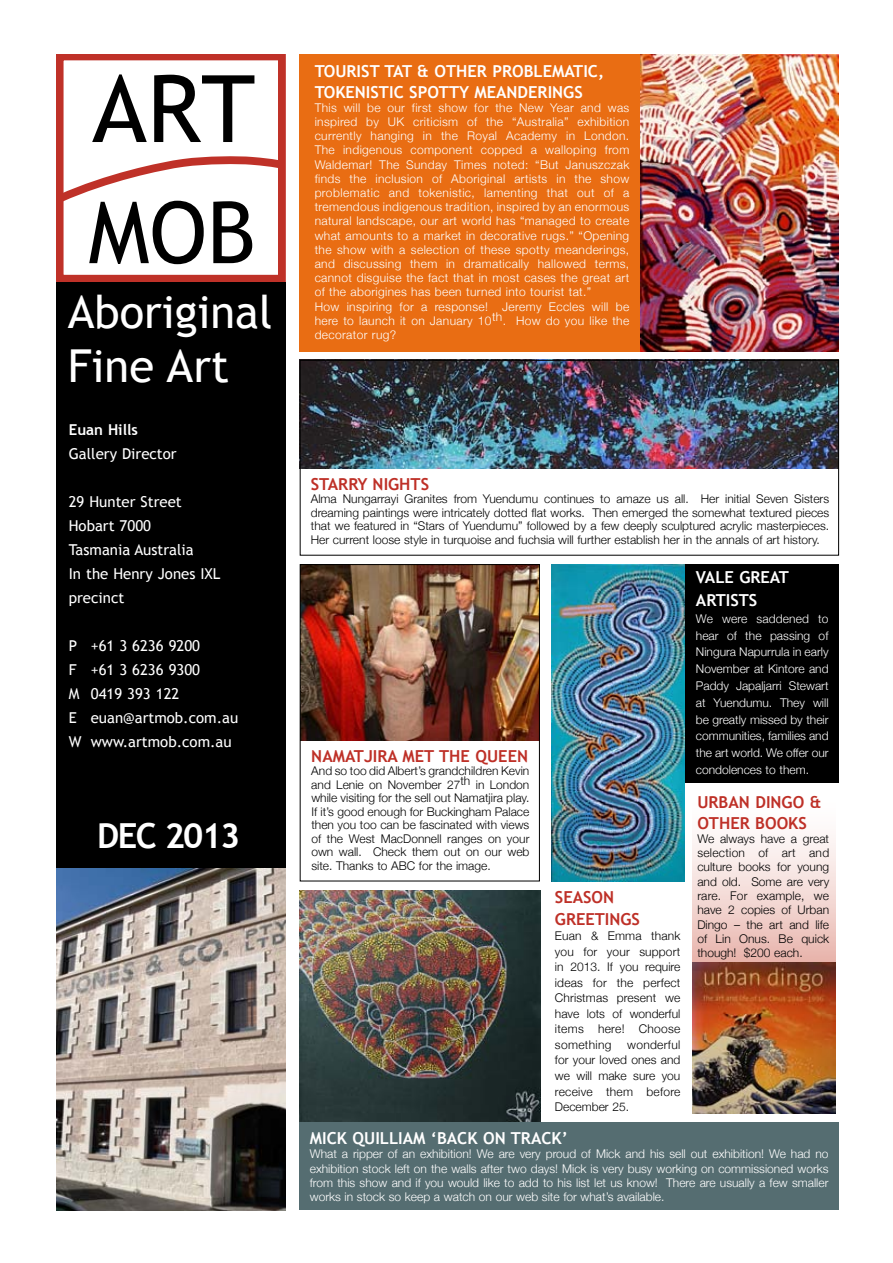
<style>
.page{position:relative;width:893px;height:1263px;background:#fff}
.page>*{position:absolute;margin:0;border:0;box-sizing:border-box;transform-origin:0 0}
.t1{font:45.45px/54.4px "Trebuchet MS";color:#fff}
.t2{font:700 34.5px "Trebuchet MS";letter-spacing:-.05em;color:#fff}
.t3{font:700 16.5px/20.2px "Trebuchet MS";color:#fff}
.t4{font:700 16.5px/20.2px "Trebuchet MS";color:#be3027}
.t5{font:15px/24px "Trebuchet MS";color:#fff}
.t6{font:700 15px "Trebuchet MS";color:#fff}
.t7{font:300 12px/14.2px "Helvetica Neue";letter-spacing:.03em;color:#fff;text-align:justify}
.t8{font:300 12px/15.6px "Helvetica Neue";color:#000;text-align:justify}
</style>
<div class="page">
<img style="left:302px;top:362px;width:535px;height:106px">
<div style="left:685px;top:564px;width:154px;height:219px;background:#000"></div>
<div style="left:57px;top:280px;width:229px;height:930px;background:#000"></div>
<img style="left:57px;top:868px;width:229px;height:342px">
<svg style="left:57px;top:54px;width:229px;height:228px"></svg>
<svg style="left:92px;top:74px;width:55px;height:68px"></svg>
<svg style="left:154px;top:75px;width:100px;height:67px"></svg>
<svg style="left:57px;top:151px;width:229px;height:113px"></svg>
<div style="left:300px;top:360px;width:539px;height:196px;border:1px solid #000"></div>
<div style="left:300px;top:54px;width:539px;height:298px;background:#e96d13"></div>
<img style="left:641px;top:54px;width:198px;height:298px">
<img style="left:552px;top:564px;width:133px;height:317px">
<img style="left:300px;top:891px;width:241px;height:232px">
<img style="left:302px;top:566px;width:236px;height:174px">
<div style="left:300px;top:564px;width:240px;height:317px;border:1px solid #000"></div>
<svg style="left:692px;top:838px;width:143px;height:124px;background:#f2d7d2"></svg>
<img style="left:692px;top:962px;width:144px;height:152px">
<div style="left:300px;top:1123px;width:539px;height:87px;background:#556d71"></div>
<h1 class="t1" style="left:68px;top:285px;width:206px">Aboriginal<br>Fine Art</h1>
<p class="t6" style="left:69px;top:421px;width:71px">EUAN HILLS</p>
<p class="t5" style="left:69px;top:442px;width:109px">Gallery Director</p>
<p class="t5" style="left:69px;top:490px;width:153px">29 Hunter Street<br>Hobart 7000<br>Tasmania Australia<br>In the Henry Jones IXL precinct</p>
<p class="t5" style="left:69px;top:634px;width:171px">P +61 3 6236 9200<br>F +61 3 6236 9300<br>M 0419 393 122<br>E euan@artmob.com.au<br>W www.artmob.com.au</p>
<h2 class="t2" style="left:97px;top:814px;width:145px">DEC 2013</h2>
<h3 class="t3" style="left:315px;top:61px;width:291px;text-indent:162px">R PROBLEMATIC,<br>TOKENISTIC SPOTTY MEANDERINGS</h3>
<p class="t7" style="left:315px;top:100px;width:316px;text-align:left">This will be our first show for the New Year and was inspired by UK criticism of the “Australia” exhibition currently hanging in the Royal Academy in London.<br>The indigenous component copped a walloping from Waldemar! The Sunday Times noted: “But Januszczak finds the inclusion of Aboriginal artists in the show problematic and tokenistic, lamenting that out of a tremendous indigenous tradition, inspired by an enormous natural landscape, our art world has “managed to create what amounts to a market in decorative rugs.” “Opening the show with a selection of these spotty meanderings, and discussing them in dramatically hallowed terms, cannot disguise the fact that in most cases the great art of the aborigines has been turned into tourist tat.”<br>How inspiring for a response! Jeremy Eccles will be here to launch it on January 10th. How do you like the decorator rug?</p>
<h3 class="t3" style="left:315px;top:61px;width:143px">TOURIST TAT &amp; OTHE</h3>
<h3 class="t4" style="left:311px;top:474px;width:120px">STARRY NIGHTS</h3>
<p class="t8" style="left:311px;top:492px;width:520px;line-height:13.5px">Alma Nungarrayi Granites from Yuendumu continues to amaze us all. Her initial Seven Sisters dreaming paintings were intricately dotted flat works. Then emerged the somewhat textured pieces that we featured in “Stars of Yuendumu” followed by a few deeply sculptured acrylic masterpieces.<br>Her current loose style in turquoise and fuchsia will further establish her in the annals of art history.</p>
<h3 class="t4" style="left:311px;top:745px;width:139px">NAMATJIRA MET THE</h3>
<h3 class="t4" style="left:475px;top:745px;width:54px">QUEEN</h3>
<p class="t8" style="left:311px;top:763px;width:220px;line-height:13.5px">And so too did Albert’s grandchildren Kevin and Lenie on November 27th in London while visiting for the sell out Namatjira play.<br>If it’s good enough for Buckingham Palace then you too can be fascinated with views of the West MacDonnell ranges on your own wall. Check them out on our web site. Thanks to ABC for the image.</p>
<h3 class="t4" style="left:555px;top:886px;width:87px;line-height:21.6px">SEASON<br>GREETINGS</h3>
<p class="t8" style="left:555px;top:927px;width:127px">Euan &amp; Emma thank you for your support in 2013. If you require ideas for the perfect Christmas present we have lots of wonderful items here! Choose something</p>
<p class="t8" style="left:555px;top:1036px;width:127px;text-indent:72px">wonderful for your loved ones and we will make sure you receive them before December 25.</p>
<h3 class="t3" style="left:696px;top:566px;width:94px;line-height:22.8px">VALE GREAT<br>ARTISTS</h3>
<p class="t7" style="left:696px;top:609px;width:134px;line-height:16.8px">We were saddened to hear of the passing of Ningura Napurrula in early November at Kintore and Paddy Japaljarri Stewart at Yuendumu. They will be greatly missed by their communities, families and the art world. We offer our condolences to them.</p>
<h3 class="t4" style="left:697px;top:792px;width:126px">URBAN DINGO &amp;<br>OTHE</h3>
<h3 class="t4" style="left:740px;top:813px;width:69px">R BOOKS</h3>
<p class="t8" style="left:697px;top:831px;width:133px;line-height:14.2px">We always have a great selection of art and culture books for young and old. Some are very rare. For example, we have 2 copies of Urban Dingo – the art and life of Lin Onus. Be quick though! $200 each.</p>
<h3 class="t3" style="left:310px;top:1128px;width:259px">MICK QUILLIAM ‘BACK ON TRACK’</h3>
<p class="t7" style="left:310px;top:1146px;width:520px">What a ripper of an exhibition! We are very proud of Mick and his sell out exhibition! We had no exhibition stock left on the walls after two days! Mick is very busy working on commissioned works from this show and if you would like to add to his list let us know! There are usually a few smaller works in stock so keep a watch on our web site for what’s available.</p>
</div>
